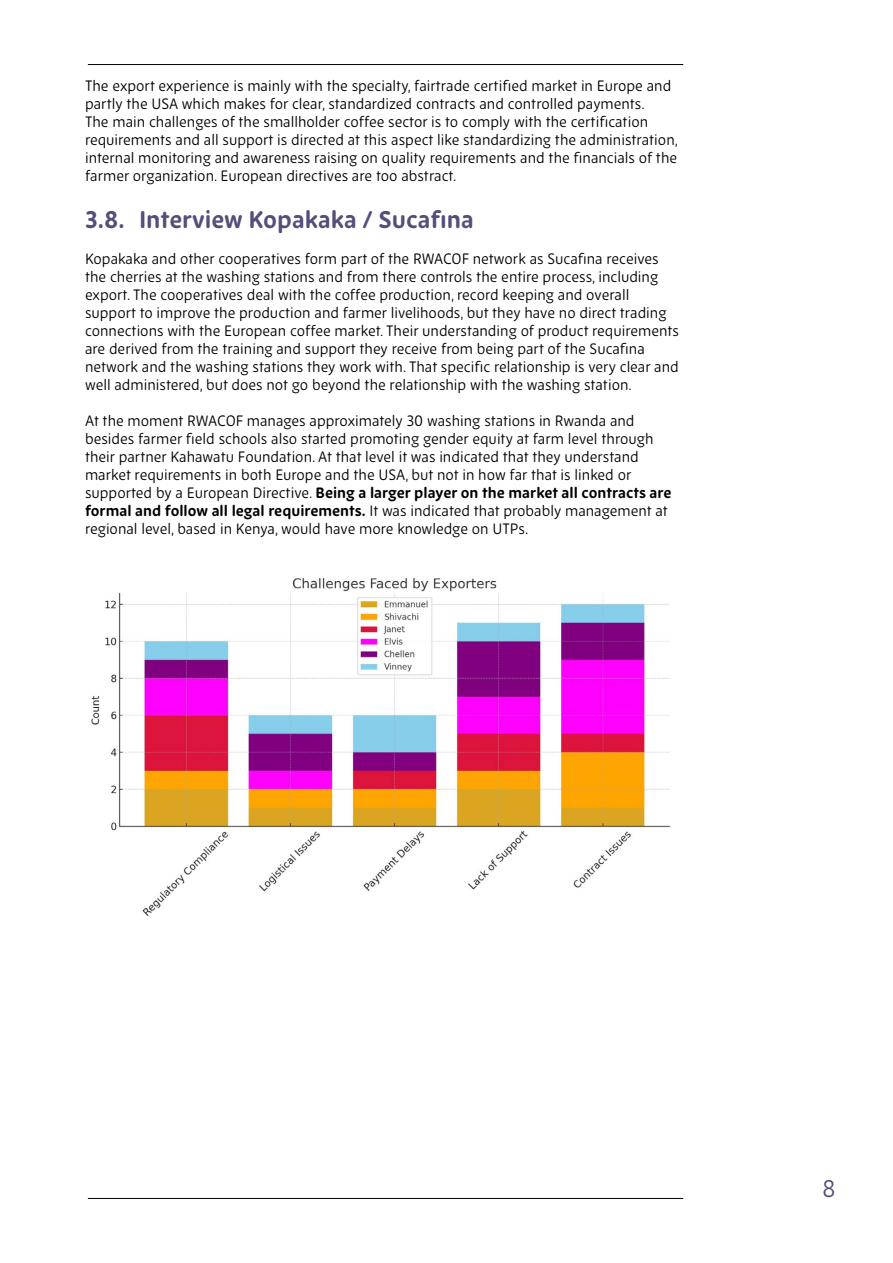
<style>
.page{position:relative;width:893px;height:1263px;background:#fff}
.page>*{position:absolute;margin:0;border:0;box-sizing:border-box;transform-origin:0 0}
.t1{font:700 24px "New Zen";color:#564d7a}
.t2{font:24px "New Zen";color:#564d7a}
.t3{font:15px/18px "New Zen";color:#000}
.s1{font-weight:700}
</style>
<div class="page">
<hr style="left:88px;top:1198px;width:595px;height:1px;background:#000">
<hr style="left:88px;top:64px;width:595px;height:1px;background:#000">
<img style="left:91px;top:578px;width:580px;height:338px">
<p class="t3" style="left:85px;top:77px;width:594px">The export experience is mainly with the specialty, fairtrade certified market in Europe and partly the USA which makes for clear, standardized contracts and controlled payments.<br>The main challenges of the smallholder coffee sector is to comply with the certification requirements and all support is directed at this aspect like standardizing the administration, internal monitoring and awareness raising on quality requirements and the financials of the farmer organization. European directives are too abstract.</p>
<h1 class="t1" style="left:85px;top:205px;width:390px">3.8. Interview Kopakaka / Sucafina</h1>
<p class="t3" style="left:85px;top:250px;width:595px">Kopakaka and other cooperatives form part of the RWACOF network as Sucafina receives the cherries at the washing stations and from there controls the entire process, including export. The cooperatives deal with the coffee production, record keeping and overall support to improve the production and farmer livelihoods, but they have no direct trading connections with the European coffee market. Their understanding of product requirements are derived from the training and support they receive from being part of the Sucafina network and the washing stations they work with. That specific relationship is very clear and well administered, but does not go beyond the relationship with the washing station.</p>
<p class="t3" style="left:85px;top:412px;width:588px">At the moment RWACOF manages approximately 30 washing stations in Rwanda and besides farmer field schools also started promoting gender equity at farm level through their partner Kahawatu Foundation. At that level it was indicated that they understand market requirements in both Europe and the USA, but not in how far that is linked or supported by a European Directive. <span class="s1">Being a larger player on the market all contracts are formal and follow all legal requirements.</span> It was indicated that probably management at regional level, based in Kenya, would have more knowledge on UTPs.</p>
<h1 class="t2" style="left:822px;top:1175px;width:15px">8</h1>
</div>
